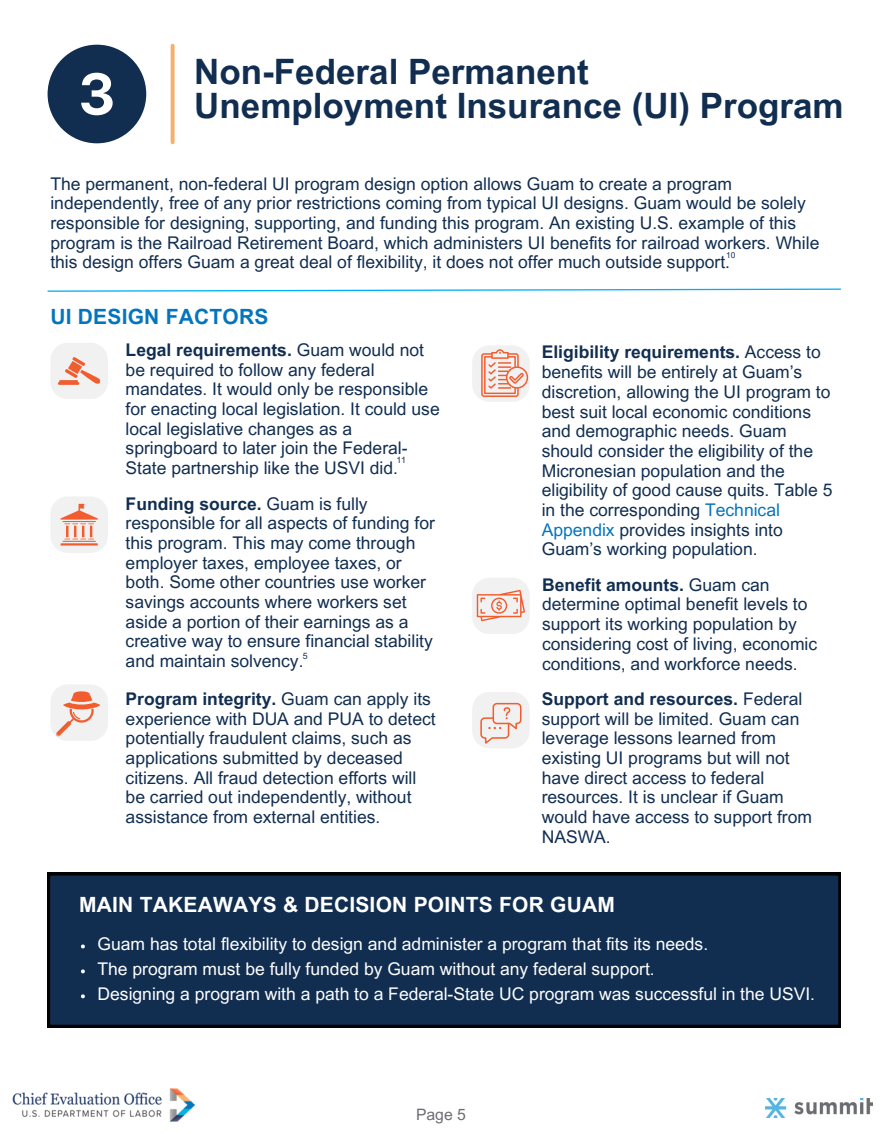
<style>
.page{position:relative;width:882px;height:1134px;background:#fff}
.page>*{position:absolute;margin:0;border:0;box-sizing:border-box;transform-origin:0 0}
.t1{font:700 35px/34.1px "Arial MT Pro";color:#112e51}
.t2{font:700 21px "Arial MT Pro";letter-spacing:.01em;color:#fff}
.t3{font:700 21px "Arial MT Pro";letter-spacing:.01em;color:#0475bc}
.t4{font:17.5px/19.6px "Arial MT Pro";color:#112e51}
.t5{font:17.5px "Arial MT Pro";color:#fff}
.t6{font:15.75px "Arial MT Pro";color:#6d6e72}
.t7{font:8.75px "Arial MT Pro";color:#112e51}
.t8{font:8.22px "Arial MT Pro";color:#112e51}
.s1{font-weight:700}
.s2{color:#0475bc}
</style>
<div class="page">
<svg style="left:47px;top:288px;width:794px;height:4px"></svg>
<svg style="left:51px;top:343px;width:57px;height:56px"></svg>
<svg style="left:51px;top:497px;width:57px;height:56px"></svg>
<svg style="left:472px;top:692px;width:58px;height:56px"></svg>
<svg style="left:472px;top:578px;width:58px;height:56px"></svg>
<svg style="left:51px;top:685px;width:57px;height:56px"></svg>
<svg style="left:48px;top:45px;width:98px;height:98px"></svg>
<div style="left:48px;top:873px;width:792px;height:154px;background:#112e51"></div>
<svg style="left:81px;top:945px;width:4px;height:3px"></svg>
<svg style="left:81px;top:969px;width:4px;height:4px"></svg>
<svg style="left:81px;top:994px;width:4px;height:4px"></svg>
<svg style="left:472px;top:346px;width:58px;height:56px"></svg>
<svg style="left:171px;top:46px;width:4px;height:96px"></svg>
<img style="left:12px;top:1088px;width:183px;height:33px">
<img style="left:766px;top:1098px;width:106px;height:20px">
<h2 class="t1" style="left:194px;top:59px;width:651px">Non-Federal Permanent<br>Unemployment Insurance (UI) Program</h2>
<p class="t4" style="left:50px;top:176px;width:771px">The permanent, non-federal UI program design option allows Guam to create a program independently, free of any prior restrictions coming from typical UI designs. Guam would be solely responsible for designing, supporting, and funding this program. An existing U.S. example of this program is the Railroad Retirement Board, which administers UI benefits for railroad workers. While this design offers Guam a great deal of flexibility, it does not offer much outside support.</p>
<h3 class="t3" style="left:50px;top:308px;width:220px">UI DESIGN FACTORS</h3>
<p class="t8" style="left:726px;top:252px;width:10px">10</p>
<p class="t4" style="left:126px;top:342px;width:316px"><span class="s1">Legal requirements.</span> Guam would not be required to follow any federal mandates. It would only be responsible for enacting local legislation. It could use local legislative changes as a springboard to later join the Federal-State partnership like the USVI did.</p>
<p class="t7" style="left:396px;top:456px;width:11px">11</p>
<p class="t4" style="left:126px;top:496px;width:311px"><span class="s1">Funding source.</span> Guam is fully responsible for all aspects of funding for this program. This may come through employer taxes, employee taxes, or both. Some other countries use worker savings accounts where workers set aside a portion of their earnings as a creative way to ensure financial stability and maintain solvency.</p>
<p class="t7" style="left:303px;top:653px;width:6px">5</p>
<p class="t4" style="left:126px;top:691px;width:312px"><span class="s1">Program integrity.</span> Guam can apply its experience with DUA and PUA to detect potentially fraudulent claims, such as applications submitted by deceased citizens. All fraud detection efforts will be carried out independently, without assistance from external entities.</p>
<p class="t4" style="left:542px;top:345px;width:292px"><span class="s1">Eligibility requirements.</span> Access to benefits will be entirely at Guam’s discretion, allowing the UI program to best suit local economic conditions and demographic needs. Guam should consider the eligibility of the Micronesian population and the eligibility of good cause quits. Table 5 in the corresponding <span class="s2">Technical Appendix</span> provides insights into Guam’s working population.</p>
<p class="t4" style="left:542px;top:577px;width:277px"><span class="s1">Benefit amounts.</span> Guam can determine optimal benefit levels to support its working population by considering cost of living, economic conditions, and workforce needs.</p>
<p class="t4" style="left:542px;top:691px;width:272px"><span class="s1">Support and resources.</span> Federal support will be limited. Guam can leverage lessons learned from existing UI programs but will not have direct access to federal resources. It is unclear if Guam would have access to support from<br>NASWA.</p>
<h3 class="t2" style="left:79px;top:897px;width:537px">MAIN TAKEAWAYS &amp; DECISION POINTS FOR GUAM</h3>
<p class="t5" style="left:98px;top:937px;width:612px">Guam has total flexibility to design and administer a program that fits its needs.</p>
<p class="t5" style="left:98px;top:962px;width:559px">The program must be fully funded by Guam without any federal support.</p>
<p class="t5" style="left:98px;top:987px;width:719px">Designing a program with a path to a Federal-State UC program was successful in the USVI.</p>
<p class="t6" style="left:416px;top:1108px;width:51px">Page 5</p>
</div>
